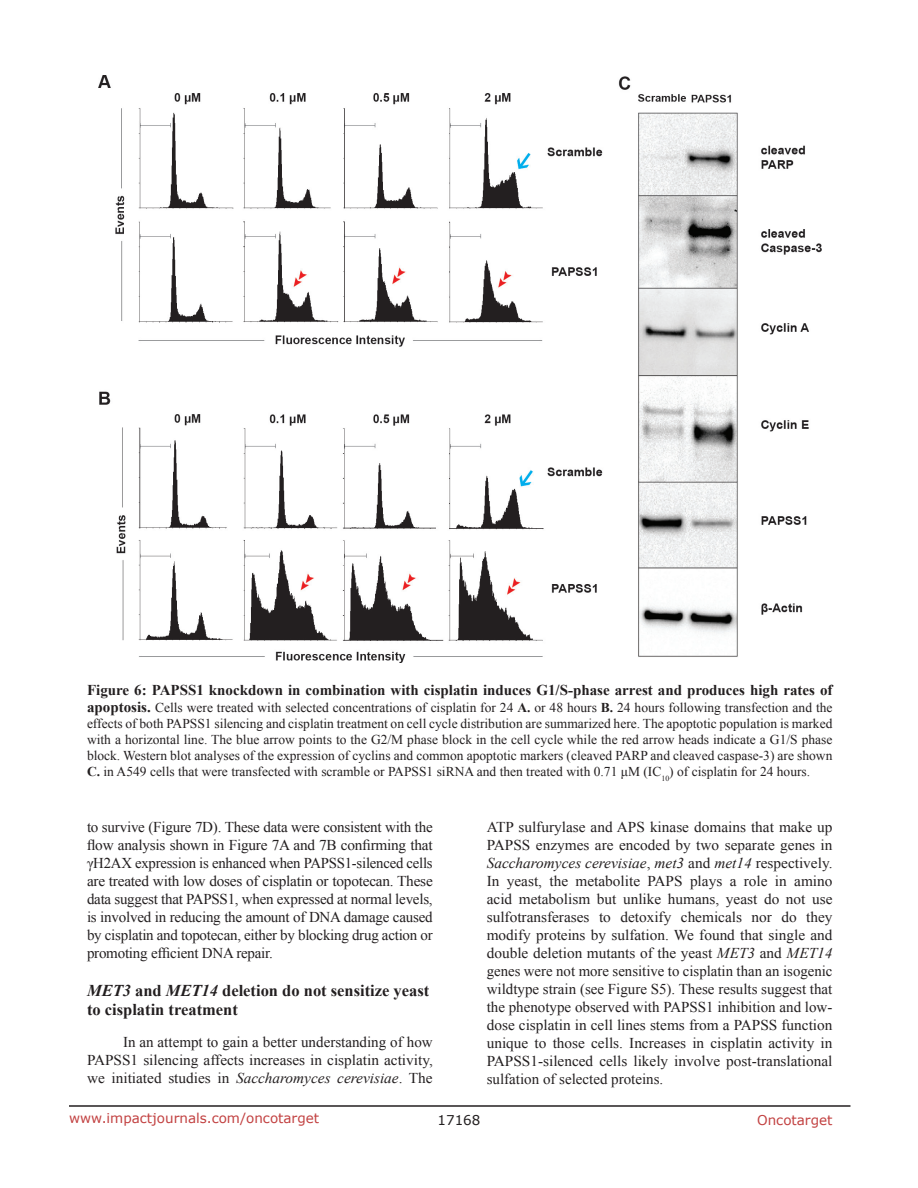
<style>
.page{position:relative;width:918px;height:1188px;background:#fff}
.page>*{position:absolute;margin:0;border:0;box-sizing:border-box;transform-origin:0 0}
.SubHeading{font:700 16.5px/19.8px "Times New Roman";color:#231f20}
.BodyText{font:15px/18px "Times New Roman";color:#231f20;text-align:justify}
.FigureText{font:700 15px "Times New Roman";color:#231f20}
.FigureText-2{font:13.5px/16.2px "Times New Roman";color:#231f20;text-align:justify}
.t1{font:13.5px "Verdana";color:#c24141}
.t2{font:13.5px "Verdana";color:#231f20}
.s1{font-weight:700;font-size:15px}
.s2{font-weight:700}
.s3{font-style:italic}
</style>
<div class="page">
<hr style="left:69px;top:1105px;width:781px;height:2px;background:#231f20">
<img style="left:98px;top:76px;width:723px;height:586px">
<p class="FigureText" style="left:87px;top:680px;width:747px">Figure 6: PAPSS1 knockdown in combination with cisplatin induces G1/S-phase arrest and produces high rates of</p>
<p class="FigureText-2" style="left:87px;top:699px;width:747px"><span class="s1">apoptosis.</span> Cells were treated with selected concentrations of cisplatin for 24 <span class="s2">A.</span> or 48 hours <span class="s2">B.</span> 24 hours following transfection and the effects of both PAPSS1 silencing and cisplatin treatment on cell cycle distribution are summarized here. The apoptotic population is marked with a horizontal line. The blue arrow points to the G2/M phase block in the cell cycle while the red arrow heads indicate a G1/S phase block. Western blot analyses of the expression of cyclins and common apoptotic markers (cleaved PARP and cleaved caspase-3) are shown <span class="s2">C.</span> in A549 cells that were transfected with scramble or PAPSS1 siRNA and then treated with 0.71 μM (IC<sub>10</sub>) of cisplatin for 24 hours.</p>
<p class="BodyText" style="left:87px;top:818px;width:347px">to survive (Figure 7D). These data were consistent with the flow analysis shown in Figure 7A and 7B confirming that γH2AX expression is enhanced when PAPSS1-silenced cells are treated with low doses of cisplatin or topotecan. These data suggest that PAPSS1, when expressed at normal levels, is involved in reducing the amount of DNA damage caused by cisplatin and topotecan, either by blocking drug action or promoting efficient DNA repair.</p>
<p class="SubHeading" style="left:87px;top:980px;width:344px"><span class="s3">MET3</span> and <span class="s3">MET14</span> deletion do not sensitize yeast to cisplatin treatment</p>
<p class="BodyText" style="left:87px;top:1033px;width:347px;text-indent:36px">In an attempt to gain a better understanding of how PAPSS1 silencing affects increases in cisplatin activity, we initiated studies in <span class="s3">Saccharomyces cerevisiae</span>. The</p>
<p class="BodyText" style="left:487px;top:818px;width:347px">ATP sulfurylase and APS kinase domains that make up PAPSS enzymes are encoded by two separate genes in <span class="s3">Saccharomyces cerevisiae</span>, <span class="s3">met3</span> and <span class="s3">met14</span> respectively.<br>In yeast, the metabolite PAPS plays a role in amino acid metabolism but unlike humans, yeast do not use sulfotransferases to detoxify chemicals nor do they modify proteins by sulfation. We found that single and double deletion mutants of the yeast <span class="s3">MET3</span> and <span class="s3">MET14 </span>genes were not more sensitive to cisplatin than an isogenic wildtype strain (see Figure S5). These results suggest that the phenotype observed with PAPSS1 inhibition and low&shy;dose cisplatin in cell lines stems from a PAPSS function unique to those cells. Increases in cisplatin activity in PAPSS1-silenced cells likely involve post-translational sulfation of selected proteins.</p>
<p class="t1" style="left:69px;top:1109px;width:252px">www.impactjournals.com/oncotarget</p>
<p class="t2" style="left:438px;top:1111px;width:44px">17168</p>
<p class="t1" style="left:757px;top:1111px;width:77px">Oncotarget</p>
</div>
